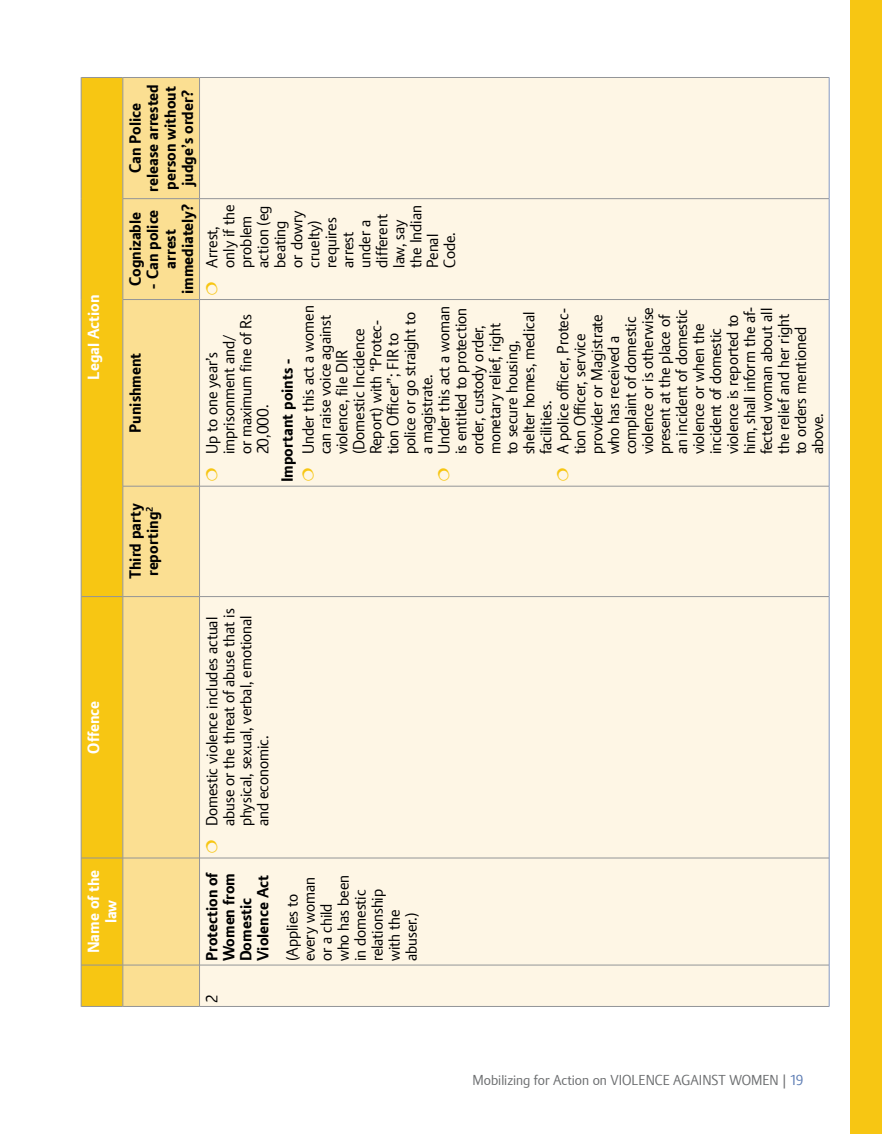
<style>
.page{position:relative;width:882px;height:1134px;background:#fff}
.page>*{position:absolute;margin:0;border:0;box-sizing:border-box;transform-origin:0 0}
.t1{font:15.75px/17px "Plan";color:#000}
.t2{font:700 15.75px/17.5px "Plan";color:#000}
.t3{font:700 15.75px/17.5px "Plan";color:#fff;text-align:center}
.t4{font:14px "Plan";color:#6d6f71}
.t5{font:14px "Plan";color:#5b7bb3}
.s1{color:#6d6f71}
</style>
<div class="page">
<div style="left:850px;top:0;width:32px;height:1134px;background:#f7c613"></div>
<div style="left:82px;top:78px;width:41px;height:928px;background:#f7c613"></div>
<div style="left:124px;top:78px;width:75px;height:928px;background:#fbdf92"></div>
<div style="left:200px;top:78px;width:629px;height:928px;background:#fef6e5"></div>
<hr style="left:200px;top:1006px;width:629px;height:1px;background:#939598">
<hr style="left:200px;top:965px;width:629px;height:1px;background:#939598">
<hr style="left:200px;top:858px;width:629px;height:1px;background:#939598">
<hr style="left:200px;top:596px;width:629px;height:1px;background:#939598">
<hr style="left:200px;top:486px;width:629px;height:1px;background:#939598">
<hr style="left:200px;top:299px;width:629px;height:1px;background:#939598">
<hr style="left:200px;top:198px;width:629px;height:1px;background:#939598">
<hr style="left:200px;top:77px;width:629px;height:1px;background:#939598">
<hr style="left:81px;top:965px;width:1px;height:42px;background:#939598">
<hr style="left:81px;top:1006px;width:42px;height:1px;background:#939598">
<hr style="left:81px;top:858px;width:1px;height:107px;background:#939598">
<hr style="left:81px;top:965px;width:42px;height:1px;background:#939598">
<hr style="left:81px;top:597px;width:1px;height:261px;background:#939598">
<hr style="left:81px;top:858px;width:42px;height:1px;background:#939598">
<hr style="left:81px;top:486px;width:1px;height:111px;background:#939598">
<hr style="left:81px;top:596px;width:42px;height:1px;background:#939598">
<hr style="left:81px;top:300px;width:1px;height:186px;background:#939598">
<hr style="left:81px;top:199px;width:1px;height:101px;background:#939598">
<hr style="left:81px;top:77px;width:1px;height:122px;background:#939598">
<hr style="left:81px;top:77px;width:42px;height:1px;background:#939598">
<hr style="left:123px;top:965px;width:1px;height:42px;background:#939598">
<hr style="left:123px;top:1006px;width:76px;height:1px;background:#939598">
<hr style="left:123px;top:858px;width:1px;height:107px;background:#939598">
<hr style="left:123px;top:965px;width:76px;height:1px;background:#939598">
<hr style="left:123px;top:597px;width:1px;height:261px;background:#939598">
<hr style="left:123px;top:858px;width:76px;height:1px;background:#939598">
<hr style="left:123px;top:486px;width:1px;height:111px;background:#939598">
<hr style="left:123px;top:596px;width:76px;height:1px;background:#939598">
<hr style="left:123px;top:300px;width:1px;height:186px;background:#939598">
<hr style="left:123px;top:486px;width:76px;height:1px;background:#939598">
<hr style="left:123px;top:199px;width:1px;height:101px;background:#939598">
<hr style="left:123px;top:299px;width:76px;height:1px;background:#939598">
<hr style="left:123px;top:77px;width:1px;height:122px;background:#939598">
<hr style="left:123px;top:198px;width:76px;height:1px;background:#939598">
<hr style="left:123px;top:77px;width:76px;height:1px;background:#939598">
<hr style="left:199px;top:965px;width:1px;height:42px;background:#939598">
<hr style="left:199px;top:858px;width:1px;height:107px;background:#939598">
<hr style="left:199px;top:597px;width:1px;height:261px;background:#939598">
<hr style="left:199px;top:486px;width:1px;height:111px;background:#939598">
<hr style="left:199px;top:300px;width:1px;height:186px;background:#939598">
<hr style="left:199px;top:199px;width:1px;height:101px;background:#939598">
<hr style="left:199px;top:77px;width:1px;height:122px;background:#939598">
<hr style="left:829px;top:965px;width:1px;height:42px;background:#8498c4">
<hr style="left:829px;top:858px;width:1px;height:107px;background:#8498c4">
<hr style="left:829px;top:597px;width:1px;height:261px;background:#8498c4">
<hr style="left:829px;top:486px;width:1px;height:111px;background:#8498c4">
<hr style="left:829px;top:300px;width:1px;height:186px;background:#8498c4">
<hr style="left:829px;top:199px;width:1px;height:101px;background:#8498c4">
<hr style="left:829px;top:77px;width:1px;height:122px;background:#8498c4">
<svg style="left:206px;top:841px;width:11px;height:12px"></svg>
<svg style="left:206px;top:469px;width:11px;height:12px"></svg>
<svg style="left:302px;top:469px;width:12px;height:12px"></svg>
<svg style="left:438px;top:469px;width:12px;height:12px"></svg>
<svg style="left:557px;top:469px;width:11px;height:12px"></svg>
<svg style="left:206px;top:282px;width:12px;height:12px"></svg>
<p class="t3" style="left:85px;top:380px;width:87px;rotate:-90deg">Legal Action</p>
<p class="t3" style="left:85px;top:754px;width:54px;rotate:-90deg">Offence</p>
<p class="t2" style="left:127px;top:192px;width:109px;text-align:center;rotate:-90deg">Can Police release arrested person without judge’s order?</p>
<p class="t2" style="left:127px;top:286px;width:76px;rotate:-90deg">Cognizable</p>
<p class="t2" style="left:144px;top:294px;width:92px;text-align:center;rotate:-90deg">- Can police arrest immediately?</p>
<p class="t2" style="left:127px;top:433px;width:82px;rotate:-90deg">Punishment</p>
<p class="t2" style="left:127px;top:579px;width:77px;rotate:-90deg">Third party reporting<sup>2</sup></p>
<p class="t1" style="left:204px;top:268px;width:64px;rotate:-90deg">ARREST,<br>ONLY IF THE<br>PROBLEM<br>ACTION (EG<br>BEATING<br>OR DOWRY<br>CRUELTY)<br>REQUIRES<br>ARREST<br>UNDER A<br>DIFFERENT<br>LAW, SAY<br>THE INDIAN<br>PENAL<br>CODE.</p>
<p class="t1" style="left:204px;top:454px;width:142px;rotate:-90deg">UP TO ONE YEAR’S<br>IMPRISONMENT AND/<br>OR MAXIMUM FINE OF RS<br>20,000.</p>
<p class="t1" style="left:300px;top:454px;width:150px;rotate:-90deg">UNDER THIS ACT A WOMEN<br>CAN RAISE VOICE AGAINST<br>VIOLENCE, FILE DIR (DOMESTIC INCIDENCE<br>REPORT) WITH “PROTEC-<br>TION OFFICER”; FIR TO<br>POLICE OR GO STRAIGHT TO<br>A MAGISTRATE.<br>UNDER THIS ACT A WOMAN<br>IS ENTITLED TO PROTECTION<br>ORDER, CUSTODY ORDER,<br>MONETARY RELIEF, RIGHT<br>TO SECURE HOUSING,<br>SHELTER HOMES, MEDICAL<br>FACILITIES.<br>A POLICE OFFICER, PROTEC-<br>TION OFFICER, SERVICE<br>PROVIDER OR MAGISTRATE<br>WHO HAS RECEIVED A<br>COMPLAINT OF DOMESTIC<br>VIOLENCE OR IS OTHERWISE<br>PRESENT AT THE PLACE OF<br>AN INCIDENT OF DOMESTIC<br>VIOLENCE OR WHEN THE<br>INCIDENT OF DOMESTIC<br>VIOLENCE IS REPORTED TO<br>HIM, SHALL INFORM THE AF-<br>FECTED WOMAN ABOUT ALL<br>THE RELIEF AND HER RIGHT<br>TO ORDERS MENTIONED<br>ABOVE.</p>
<p class="t2" style="left:279px;top:482px;width:125px;rotate:-90deg">Important points -</p>
<p class="t1" style="left:204px;top:826px;width:219px;rotate:-90deg">DOMESTIC VIOLENCE INCLUDES ACTUAL<br>ABUSE OR THE THREAT OF ABUSE THAT IS<br>PHYSICAL, SEXUAL, VERBAL, EMOTIONAL<br>AND ECONOMIC.</p>
<p class="t3" style="left:85px;top:953px;width:85px;rotate:-90deg">Name of the law</p>
<p class="t2" style="left:204px;top:961px;width:91px;line-height:17px;rotate:-90deg">Protection of<br>Women from<br>Domestic<br>Violence Act</p>
<p class="t1" style="left:284px;top:961px;width:88px;rotate:-90deg">(APPLIES TO<br>EVERY WOMAN<br>OR A CHILD<br>WHO HAS BEEN<br>IN DOMESTIC<br>RELATIONSHIP<br>WITH THE<br>ABUSER.)</p>
<p class="t1" style="left:204px;top:1003px;width:10px;rotate:-90deg">2</p>
<p class="t4" style="left:472px;top:1072px;width:155px">MOBILIZING FOR ACTION ON VIOLENCE</p>
<p class="t4" style="left:673px;top:1072px;width:17px">AGAINST</p>
<p class="t4" style="left:729px;top:1072px;width:23px">WOMEN</p>
<p class="t5" style="left:782px;top:1072px;width:23px"><span class="s1">|</span> 19</p>
</div>
